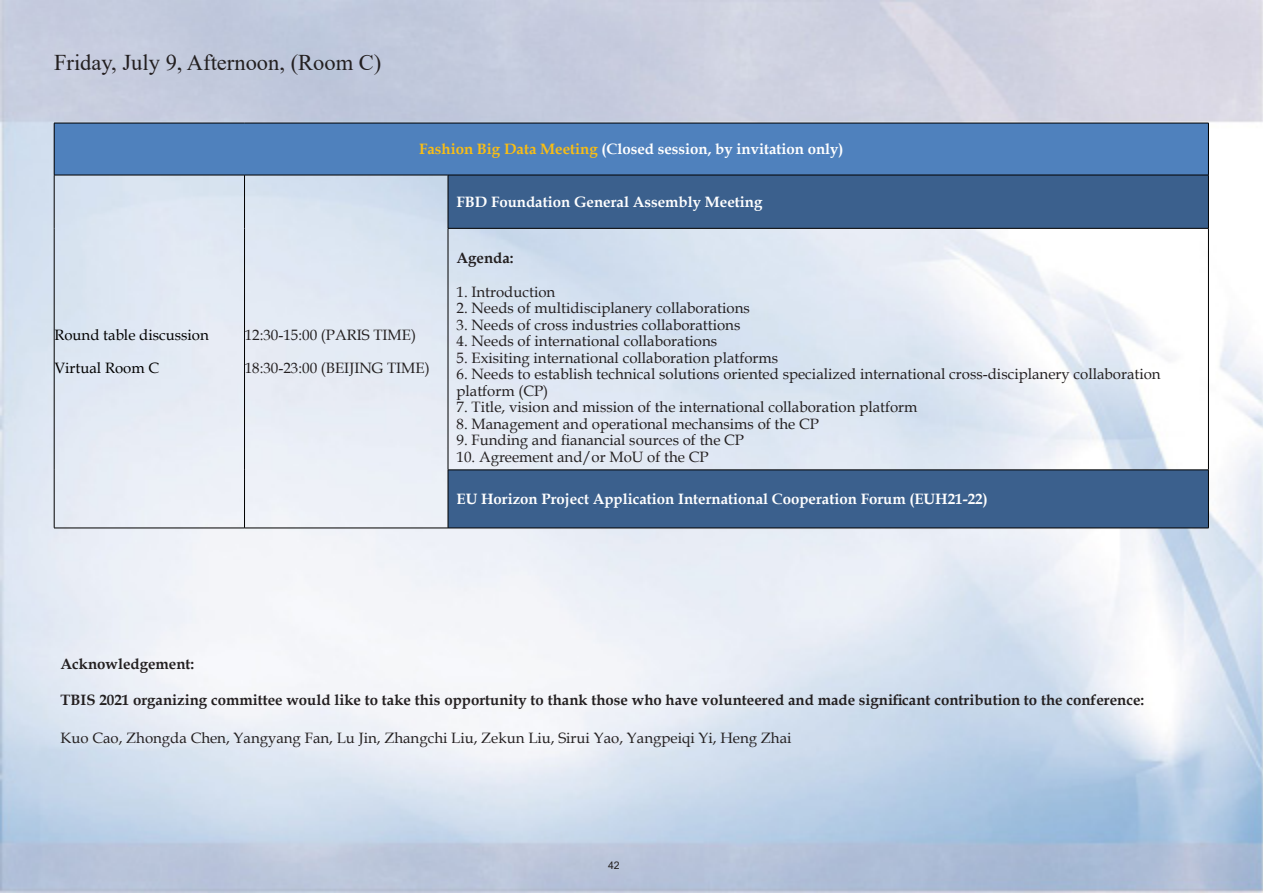
<style>
.page{position:relative;width:1263px;height:893px;background:#fff}
.page>*{position:absolute;margin:0;border:0;box-sizing:border-box;transform-origin:0 0}
.t1{font:22.5px "Times New Roman";color:#231f20}
.t2{font:15px/16.5px "Book Antiqua";color:#231f20}
.t3{font:700 15px "Book Antiqua";color:#231f20}
.t4{font:700 15px "Book Antiqua";color:#fff}
.t5{font:15px "Book Antiqua";color:#000}
.t6{font:10.5px "Arial";color:#231f20}
.s1{color:#fabe13}
</style>
<div class="page">
<img style="left:0;top:0;width:1263px;height:893px">
<div style="left:54px;top:123px;width:1154px;height:52px;background:#4f81bd"></div>
<svg style="left:449px;top:176px;width:759px;height:352px"></svg>
<hr style="left:54px;top:123px;width:190px;height:1px;background:#000">
<hr style="left:54px;top:123px;width:1px;height:52px;background:#000">
<hr style="left:244px;top:123px;width:204px;height:1px;background:#000">
<hr style="left:448px;top:123px;width:760px;height:1px;background:#000">
<hr style="left:1208px;top:123px;width:1px;height:52px;background:#000">
<hr style="left:54px;top:175px;width:190px;height:1px;background:#000">
<hr style="left:244px;top:175px;width:204px;height:1px;background:#000">
<hr style="left:448px;top:175px;width:760px;height:1px;background:#000">
<hr style="left:448px;top:175px;width:1px;height:53px;background:#000">
<hr style="left:1208px;top:175px;width:1px;height:53px;background:#000">
<hr style="left:448px;top:228px;width:760px;height:1px;background:#000">
<hr style="left:448px;top:470px;width:760px;height:1px;background:#000">
<hr style="left:448px;top:470px;width:1px;height:58px;background:#000">
<hr style="left:1208px;top:470px;width:1px;height:58px;background:#000">
<hr style="left:448px;top:528px;width:760px;height:1px;background:#000">
<hr style="left:54px;top:528px;width:190px;height:1px;background:#000">
<hr style="left:244px;top:528px;width:204px;height:1px;background:#000">
<hr style="left:54px;top:175px;width:1px;height:53px;background:#000">
<hr style="left:54px;top:228px;width:1px;height:242px;background:#000">
<hr style="left:54px;top:470px;width:1px;height:58px;background:#000">
<hr style="left:244px;top:175px;width:1px;height:53px;background:#000">
<hr style="left:244px;top:228px;width:1px;height:242px;background:#000">
<hr style="left:244px;top:470px;width:1px;height:58px;background:#000">
<hr style="left:448px;top:229px;width:1px;height:241px;background:#000">
<hr style="left:1208px;top:229px;width:1px;height:241px;background:#000">
<p class="t1" style="left:54px;top:46px;width:329px">Friday, July 9, Afternoon, (Room C)</p>
<p class="t4" style="left:419px;top:139px;width:426px"><span class="s1">Fashion Big Data Meeting</span> (Closed session, by invitation only)</p>
<p class="t4" style="left:456px;top:191px;width:307px">FBD Foundation General Assembly Meeting</p>
<p class="t5" style="left:54px;top:325px;width:156px">Round table discussion</p>
<p class="t5" style="left:54px;top:358px;width:106px">Virtual Room C</p>
<p class="t2" style="left:245px;top:326px;width:173px">12:30-15:00 (PARIS TIME)</p>
<p class="t2" style="left:245px;top:359px;width:186px">18:30-23:00 (BEIJING TIME)</p>
<p class="t3" style="left:456px;top:248px;width:59px">Agenda:</p>
<p class="t2" style="left:456px;top:283px;width:100px">1. Introduction</p>
<p class="t2" style="left:456px;top:299px;width:295px">2. Needs of multidisciplanery collaborations</p>
<p class="t2" style="left:456px;top:316px;width:285px">3. Needs of cross industries collaborattions</p>
<p class="t2" style="left:456px;top:332px;width:262px">4. Needs of international collaborations</p>
<p class="t2" style="left:456px;top:349px;width:323px">5. Exisiting international collaboration platforms</p>
<p class="t2" style="left:456px;top:365px;width:706px">6. Needs to establish technical solutions oriented specialized international cross-disciplanery collaboration platform (CP)</p>
<p class="t2" style="left:456px;top:398px;width:462px">7. Title, vision and mission of the international collaboration platform</p>
<p class="t2" style="left:456px;top:415px;width:364px">8. Management and operational mechansims of the CP</p>
<p class="t2" style="left:456px;top:431px;width:289px">9. Funding and fianancial sources of the CP</p>
<p class="t2" style="left:456px;top:448px;width:253px">10. Agreement and/or MoU of the CP</p>
<p class="t4" style="left:456px;top:489px;width:533px">EU Horizon Project Application International Cooperation Forum (EUH21-22)</p>
<p class="t3" style="left:61px;top:653px;width:135px">Acknowledgement:</p>
<p class="t3" style="left:61px;top:689px;width:1085px">TBIS 2021 organizing committee would like to take this opportunity to thank those who have volunteered and made significant contribution to the conference:</p>
<p class="t2" style="left:61px;top:729px;width:732px">Kuo Cao, Zhongda Chen, Yangyang Fan, Lu Jin, Zhangchi Liu, Zekun Liu, Sirui Yao, Yangpeiqi Yi, Heng Zhai</p>
<p class="t6" style="left:608px;top:858px;width:13px">42</p>
</div>
